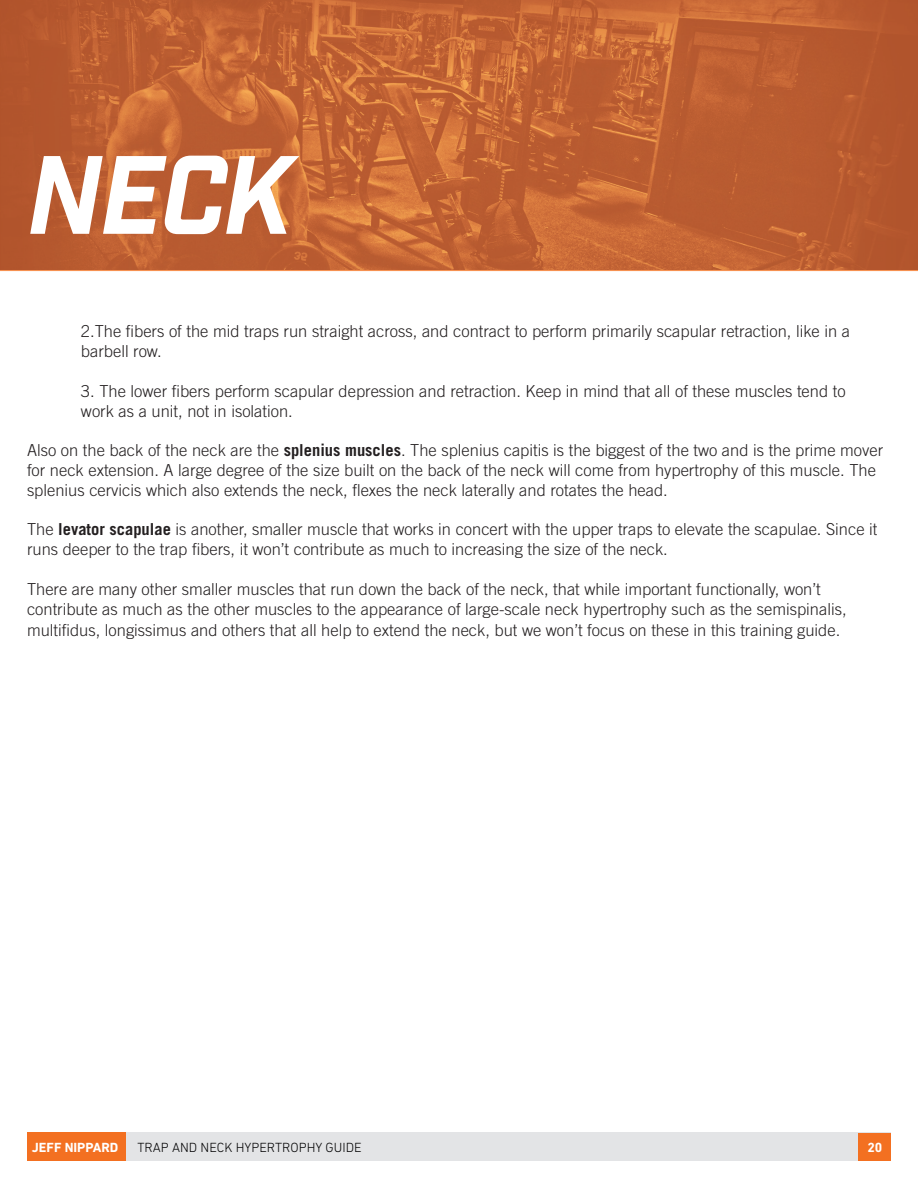
<style>
.page{position:relative;width:918px;height:1188px;background:#fff}
.page>*{position:absolute;margin:0;border:0;box-sizing:border-box;transform-origin:0 0}
.t1{font:italic 700 108px "Industry";color:#fff}
.t2{font:300 16.5px/19.8px "Trade Gothic LT Std";color:#231f20}
.t3{font:300 13.5px "DIN Next LT Pro";color:#000001}
.t4{font:700 13.5px "DIN Next LT Pro";color:#fff}
.s1{font-weight:700}
</style>
<div class="page">
<div style="left:125px;top:1133px;width:766px;height:28px;background:#e3e4e6"></div>
<div style="left:859px;top:1133px;width:32px;height:28px;background:#f37021"></div>
<div style="left:27px;top:1133px;width:98px;height:28px;background:#f37021"></div>
<img style="left:0;top:0;width:918px;height:270px">
<h1 class="t1" style="left:27px;top:129px;width:268px">NECK</h1>
<p class="t2" style="left:81px;top:321px;width:771px">2.The fibers of the mid traps run straight across, and contract to perform primarily scapular retraction, like in a barbell row.</p>
<p class="t2" style="left:81px;top:381px;width:766px">3. The lower fibers perform scapular depression and retraction. Keep in mind that all of these muscles tend to work as a unit, not in isolation.</p>
<p class="t2" style="left:27px;top:440px;width:858px">Also on the back of the neck are the <span class="s1">splenius muscles</span>. The splenius capitis is the biggest of the two and is the prime mover for neck extension. A large degree of the size built on the back of the neck will come from hypertrophy of this muscle. The splenius cervicis which also extends the neck, flexes the neck laterally and rotates the head.</p>
<p class="t2" style="left:27px;top:519px;width:852px">The <span class="s1">levator scapulae</span> is another, smaller muscle that works in concert with the upper traps to elevate the scapulae. Since it runs deeper to the trap fibers, it won’t contribute as much to increasing the size of the neck.</p>
<p class="t2" style="left:27px;top:579px;width:821px">There are many other smaller muscles that run down the back of the neck, that while important functionally, won’t contribute as much as the other muscles to the appearance of large-scale neck hypertrophy such as the semispinalis,</p>
<p class="t2" style="left:27px;top:620px;width:815px">multifidus, longissimus and others that all help to extend the neck, but we won’t focus on these in this training guide.</p>
<p class="t4" style="left:32px;top:1139px;width:88px">JEFF NIPPARD</p>
<p class="t3" style="left:137px;top:1139px;width:226px">TRAP AND NECK HYPERTROPHY GUIDE</p>
<p class="t4" style="left:867px;top:1139px;width:17px">20</p>
</div>
